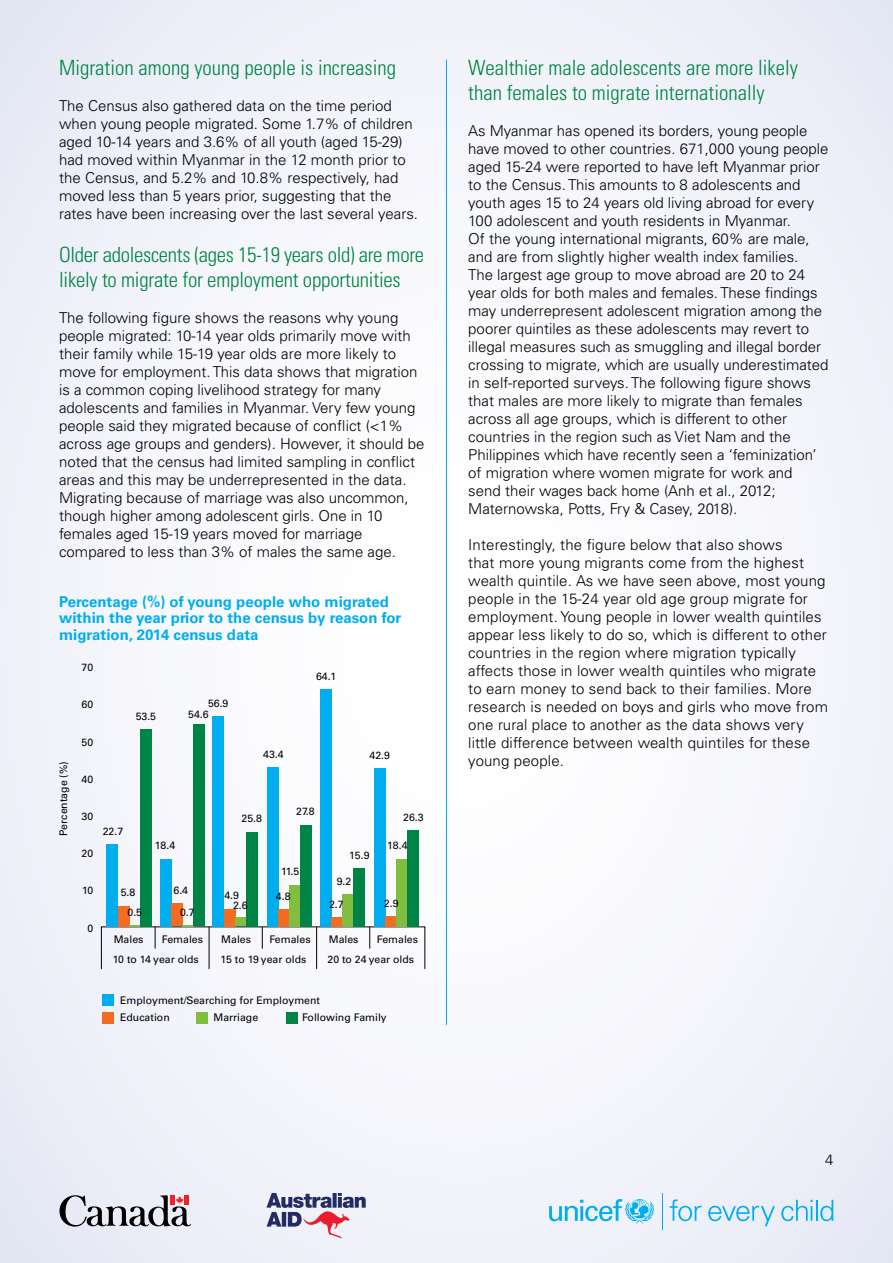
<style>
.page{position:relative;width:893px;height:1263px;background:#f5f6fb}
.page>*{position:absolute;margin:0;border:0;box-sizing:border-box;transform-origin:0 0}
.t1{font:300 condensed 21px/25.2px "Univers LT Std";color:#008445}
.t2{font:300 15px/18px "Univers LT Std";color:#000}
.t3{font:700 15px/16.5px "Univers LT Pro 65";color:#00aeef}
.t4{font:10.5px/17.5px "Univers LT Pro 55 Roman";color:#000}
</style>
<div class="page">
<hr style="left:446px;top:60px;width:1px;height:965px;background:#00aeef">
<svg style="left:549px;top:1199px;width:105px;height:24px"></svg>
<svg style="left:670px;top:1199px;width:32px;height:22px"></svg>
<svg style="left:708px;top:1206px;width:67px;height:20px"></svg>
<svg style="left:781px;top:1200px;width:32px;height:21px"></svg>
<hr style="left:816px;top:1200px;width:2px;height:21px;background:#00aeef">
<svg style="left:820px;top:1200px;width:13px;height:21px"></svg>
<hr style="left:662px;top:1194px;width:1px;height:36px;background:#00aeef">
<svg style="left:59px;top:1195px;width:132px;height:32px"></svg>
<svg style="left:266px;top:1193px;width:100px;height:45px"></svg>
<hr style="left:209px;top:927px;width:1px;height:42px;background:#000">
<hr style="left:316px;top:927px;width:1px;height:42px;background:#000">
<svg style="left:369px;top:927px;width:1px;height:21px"></svg>
<svg style="left:262px;top:927px;width:1px;height:21px"></svg>
<svg style="left:155px;top:927px;width:1px;height:21px"></svg>
<div style="left:102px;top:994px;width:12px;height:11px;background:#00aeef"></div>
<div style="left:102px;top:1012px;width:12px;height:11px;background:#f36c21"></div>
<div style="left:196px;top:1012px;width:12px;height:11px;background:#81bd41"></div>
<div style="left:286px;top:1012px;width:11px;height:11px;background:#008445"></div>
<div style="left:107px;top:844px;width:11px;height:82px;background:#00aeef"></div>
<div style="left:160px;top:859px;width:11px;height:67px;background:#00aeef"></div>
<div style="left:213px;top:716px;width:11px;height:210px;background:#00aeef"></div>
<div style="left:267px;top:767px;width:11px;height:159px;background:#00aeef"></div>
<div style="left:320px;top:689px;width:12px;height:237px;background:#00aeef"></div>
<div style="left:374px;top:768px;width:12px;height:158px;background:#00aeef"></div>
<div style="left:118px;top:906px;width:11px;height:20px;background:#f36c21"></div>
<div style="left:171px;top:903px;width:11px;height:23px;background:#f36c21"></div>
<div style="left:224px;top:909px;width:11px;height:17px;background:#f36c21"></div>
<div style="left:278px;top:909px;width:12px;height:17px;background:#f36c21"></div>
<div style="left:332px;top:917px;width:11px;height:9px;background:#f36c21"></div>
<div style="left:386px;top:916px;width:11px;height:10px;background:#f36c21"></div>
<div style="left:235px;top:917px;width:11px;height:9px;background:#81bd41"></div>
<div style="left:290px;top:884px;width:11px;height:42px;background:#81bd41"></div>
<div style="left:343px;top:894px;width:11px;height:32px;background:#81bd41"></div>
<div style="left:397px;top:859px;width:11px;height:67px;background:#81bd41"></div>
<div style="left:140px;top:729px;width:11px;height:197px;background:#008445"></div>
<div style="left:193px;top:724px;width:12px;height:202px;background:#008445"></div>
<div style="left:246px;top:832px;width:11px;height:94px;background:#008445"></div>
<div style="left:301px;top:825px;width:11px;height:101px;background:#008445"></div>
<div style="left:354px;top:868px;width:11px;height:58px;background:#008445"></div>
<div style="left:408px;top:830px;width:11px;height:96px;background:#008445"></div>
<h1 class="t1" style="left:59px;top:55px;width:338px">Migration among young people is increasing</h1>
<p class="t2" style="left:59px;top:96px;width:360px">The Census also gathered data on the time period when young people migrated. Some 1.7% of children aged 10-14 years and 3.6% of all youth (aged 15-29) had moved within Myanmar in the 12 month prior to the Census, and 5.2% and 10.8% respectively, had moved less than 5 years prior, suggesting that the rates have been increasing over the last several years.</p>
<h1 class="t1" style="left:59px;top:242px;width:367px">Older adolescents (ages 15-19 years old) are more likely to migrate for employment opportunities</h1>
<p class="t2" style="left:59px;top:309px;width:367px">The following figure shows the reasons why young people migrated: 10-14 year olds primarily move with their family while 15-19 year olds are more likely to move for employment. This data shows that migration is a common coping livelihood strategy for many adolescents and families in Myanmar. Very few young people said they migrated because of conflict (&lt;1% across age groups and genders). However, it should be noted that the census had limited sampling in conflict areas and this may be underrepresented in the data.<br>Migrating because of marriage was also uncommon, though higher among adolescent girls. One in 10 females aged 15-19 years moved for marriage compared to less than 3% of males the same age.</p>
<p class="t3" style="left:59px;top:593px;width:344px">Percentage (%) of young people who migrated within the year prior to the census by reason for migration, 2014 census data</p>
<p class="t4" style="left:55px;top:836px;width:76px;rotate:-90deg">Percentage (%)</p>
<p class="t4" style="left:82px;top:659px;width:13px">70</p>
<p class="t4" style="left:82px;top:696px;width:13px">60</p>
<p class="t4" style="left:82px;top:733px;width:13px">50</p>
<p class="t4" style="left:82px;top:770px;width:13px">40</p>
<p class="t4" style="left:82px;top:807px;width:13px">30</p>
<p class="t4" style="left:82px;top:845px;width:13px">20</p>
<p class="t4" style="left:82px;top:882px;width:13px">10</p>
<p class="t4" style="left:87px;top:919px;width:7px">0</p>
<p class="t4" style="left:136px;top:707px;width:22px">53.5</p>
<p class="t4" style="left:103px;top:822px;width:22px">22.7</p>
<p class="t4" style="left:208px;top:694px;width:22px">56.9</p>
<p class="t4" style="left:188px;top:706px;width:22px">54.6</p>
<p class="t4" style="left:263px;top:745px;width:22px">43.4</p>
<p class="t4" style="left:316px;top:667px;width:22px">64.1</p>
<p class="t4" style="left:242px;top:810px;width:22px">25.8</p>
<p class="t4" style="left:296px;top:803px;width:20px">27.8</p>
<p class="t4" style="left:370px;top:746px;width:22px">42.9</p>
<p class="t4" style="left:403px;top:808px;width:22px">26.3</p>
<p class="t4" style="left:121px;top:884px;width:16px">5.8</p>
<p class="t4" style="left:128px;top:904px;width:16px">0.5</p>
<p class="t4" style="left:155px;top:837px;width:22px">18.4</p>
<p class="t4" style="left:180px;top:880px;width:16px;line-height:21.5px;text-indent:-7px">6.4<br>0.7</p>
<p class="t4" style="left:233px;top:890px;width:16px;line-height:9.8px;text-indent:-9px">4.9<br>2.6</p>
<p class="t4" style="left:281px;top:862px;width:19px">11.5</p>
<p class="t4" style="left:276px;top:887px;width:16px">4.8</p>
<p class="t4" style="left:349px;top:847px;width:22px">15.9</p>
<p class="t4" style="left:337px;top:872px;width:16px">9.2</p>
<p class="t4" style="left:329px;top:896px;width:16px">2.7</p>
<p class="t4" style="left:387px;top:837px;width:22px">18.4</p>
<p class="t4" style="left:384px;top:894px;width:16px">2.9</p>
<p class="t4" style="left:114px;top:931px;width:31px">Males</p>
<p class="t4" style="left:162px;top:931px;width:43px">Females</p>
<p class="t4" style="left:221px;top:931px;width:31px">Males</p>
<p class="t4" style="left:269px;top:931px;width:43px">Females</p>
<p class="t4" style="left:329px;top:931px;width:31px">Males</p>
<p class="t4" style="left:377px;top:931px;width:43px">Females</p>
<p class="t4" style="left:113px;top:951px;width:87px">10 to 14 year olds</p>
<p class="t4" style="left:220px;top:951px;width:87px">15 to 19 year olds</p>
<p class="t4" style="left:327px;top:951px;width:88px">20 to 24 year olds</p>
<p class="t4" style="left:120px;top:991px;width:201px">Employment/Searching for Employment<br>Education</p>
<p class="t4" style="left:214px;top:1009px;width:46px">Marriage</p>
<p class="t4" style="left:302px;top:1009px;width:86px">Following Family</p>
<h1 class="t1" style="left:468px;top:55px;width:331px">Wealthier male adolescents are more likely than females to migrate internationally</h1>
<p class="t2" style="left:468px;top:122px;width:362px">As Myanmar has opened its borders, young people have moved to other countries. 671,000 young people aged 15-24 were reported to have left Myanmar prior to the Census. This amounts to 8 adolescents and youth ages 15 to 24 years old living abroad for every 100 adolescent and youth residents in Myanmar.<br>Of the young international migrants, 60% are male, and are from slightly higher wealth index families.<br>The largest age group to move abroad are 20 to 24 year olds for both males and females. These findings may underrepresent adolescent migration among the poorer quintiles as these adolescents may revert to illegal measures such as smuggling and illegal border crossing to migrate, which are usually underestimated in self-reported surveys. The following figure shows that males are more likely to migrate than females across all age groups, which is different to other countries in the region such as Viet Nam and the Philippines which have recently seen a ‘feminization’ of migration where women migrate for work and send their wages back home (Anh et al., 2012; Maternowska, Potts, Fry &amp; Casey, 2018).</p>
<p class="t2" style="left:468px;top:536px;width:361px">Interestingly, the figure below that also shows<br>that more young migrants come from the highest wealth quintile. As we have seen above, most young people in the 15-24 year old age group migrate for employment. Young people in lower wealth quintiles appear less likely to do so, which is different to other countries in the region where migration typically affects those in lower wealth quintiles who migrate to earn money to send back to their families. More research is needed on boys and girls who move from one rural place to another as the data shows very little difference between wealth quintiles for these young people.</p>
<p class="t2" style="left:825px;top:1150px;width:10px">4</p>
</div>
